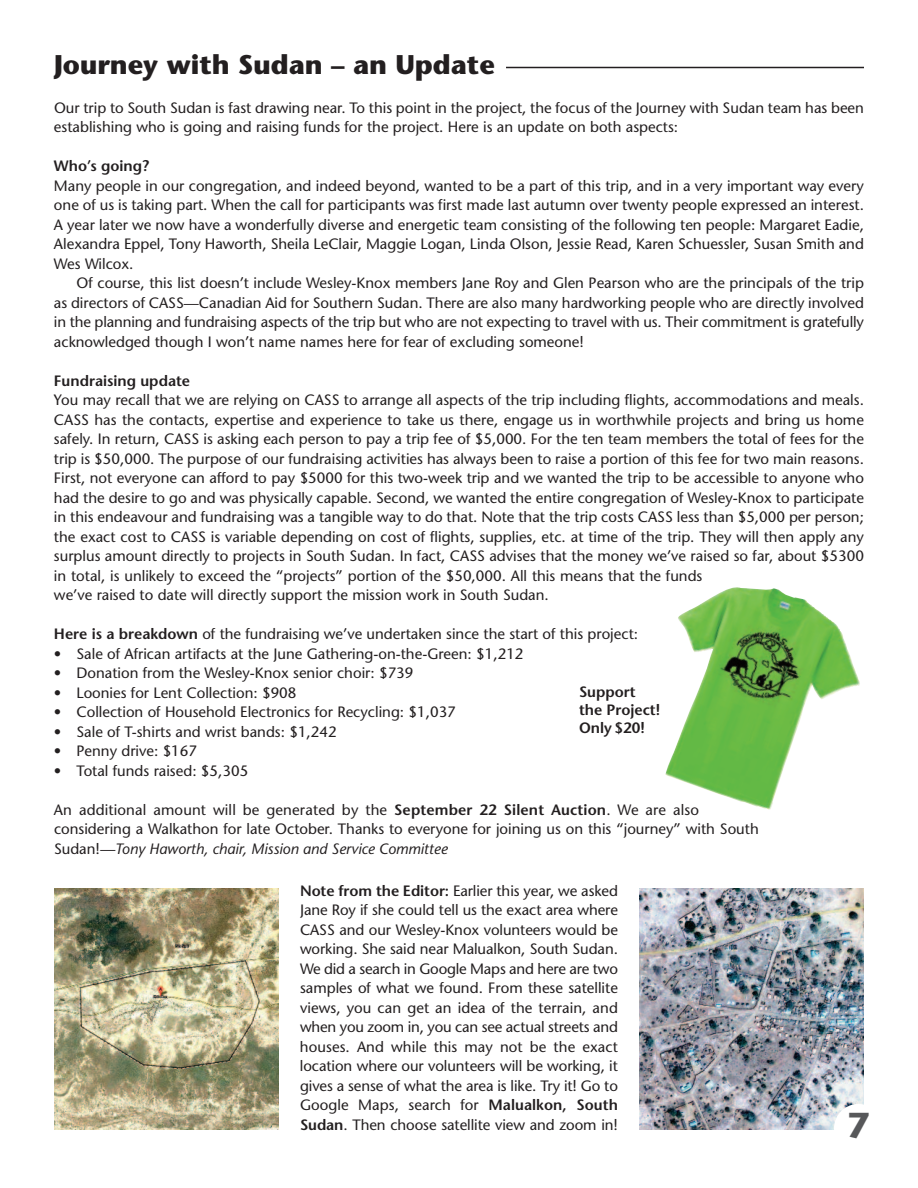
<style>
.page{position:relative;width:918px;height:1188px;background:#fff}
.page>*{position:absolute;margin:0;border:0;box-sizing:border-box;transform-origin:0 0}
.t1{font:700 36px "Stone Sans";color:#57585a}
.t2{font:700 27px "Stone Sans";color:#231f20}
.t3{font:15px/19.5px "Stone Sans";color:#231f20}
.t4{font:600 15px/18px "Stone Sans";color:#231f20}
.s1{font-weight:600}
.s2{font-style:italic}
</style>
<div class="page">
<img style="left:665px;top:587px;width:195px;height:223px">
<img style="left:54px;top:888px;width:225px;height:242px">
<img style="left:639px;top:888px;width:225px;height:242px">
<hr style="left:506px;top:67px;width:358px;height:1px;background:#231f20">
<div style="left:834px;top:1104px;width:49px;height:49px;background:#fff;border-radius:50%"></div>
<h2 class="t2" style="left:54px;top:54px;width:442px">Journey with Sudan – an Update</h2>
<p class="t3" style="left:54px;top:99px;width:811px">Our trip to South Sudan is fast drawing near. To this point in the project, the focus of the Journey with Sudan team has been establishing who is going and raising funds for the project. Here is an update on both aspects:</p>
<p class="t4" style="left:54px;top:159px;width:97px">Who’s going?</p>
<p class="t3" style="left:54px;top:177px;width:812px;text-align:justify">Many people in our congregation, and indeed beyond, wanted to be a part of this trip, and in a very important way every one of us is taking part. When the call for participants was first made last autumn over twenty people expressed an interest.<br>A year later we now have a wonderfully diverse and energetic team consisting of the following ten people: Margaret Eadie, Alexandra Eppel, Tony Haworth, Sheila LeClair, Maggie Logan, Linda Olson, Jessie Read, Karen Schuessler, Susan Smith and Wes Wilcox.</p>
<p class="t3" style="left:54px;top:275px;width:811px;text-align:justify;text-indent:23px">Of course, this list doesn’t include Wesley-Knox members Jane Roy and Glen Pearson who are the principals of the trip as directors of CASS—Canadian Aid for Southern Sudan. There are also many hardworking people who are directly involved in the planning and fundraising aspects of the trip but who are not expecting to travel with us. Their commitment is gratefully acknowledged though I won’t name names here for fear of excluding someone!</p>
<p class="t4" style="left:54px;top:373px;width:138px">Fundraising update</p>
<p class="t3" style="left:54px;top:392px;width:812px">You may recall that we are relying on CASS to arrange all aspects of the trip including flights, accommodations and meals.<br>CASS has the contacts, expertise and experience to take us there, engage us in worthwhile projects and bring us home safely. In return, CASS is asking each person to pay a trip fee of $5,000. For the ten team members the total of fees for the trip is $50,000. The purpose of our fundraising activities has always been to raise a portion of this fee for two main reasons.<br>First, not everyone can afford to pay $5000 for this two-week trip and we wanted the trip to be accessible to anyone who had the desire to go and was physically capable. Second, we wanted the entire congregation of Wesley-Knox to participate in this endeavour and fundraising was a tangible way to do that. Note that the trip costs CASS less than $5,000 per person; the exact cost to CASS is variable depending on cost of flights, supplies, etc. at time of the trip. They will then apply any surplus amount directly to projects in South Sudan. In fact, CASS advises that the money we’ve raised so far, about $5300 in total, is unlikely to exceed the “projects” portion of the $50,000. All this means that the funds<br>we’ve raised to date will directly support the mission work in South Sudan.</p>
<p class="t3" style="left:54px;top:626px;width:586px"><span class="s1">Here is a breakdown</span> of the fundraising we’ve undertaken since the start of this project:</p>
<p class="t3" style="left:54px;top:645px;width:471px">• Sale of African artifacts at the June Gathering-on-the-Green: $1,212</p>
<p class="t3" style="left:54px;top:665px;width:361px">• Donation from the Wesley-Knox senior choir: $739</p>
<p class="t3" style="left:54px;top:684px;width:244px">• Loonies for Lent Collection: $908</p>
<p class="t3" style="left:54px;top:704px;width:403px">• Collection of Household Electronics for Recycling: $1,037</p>
<p class="t3" style="left:54px;top:723px;width:284px">• Sale of T-shirts and wrist bands: $1,242</p>
<p class="t3" style="left:54px;top:743px;width:145px">• Penny drive: $167</p>
<p class="t3" style="left:54px;top:762px;width:196px">• Total funds raised: $5,305</p>
<p class="t3" style="left:54px;top:801px;width:706px">An additional amount will be generated by the <span class="s1">September 22 Silent Auction</span>. We are also considering a Walkathon for late October. Thanks to everyone for joining us on this “journey” with South<br>Sudan!<span class="s2">—Tony Haworth, chair, Mission and Service Committee</span></p>
<p class="t3" style="left:300px;top:882px;width:320px;text-align:justify"><span class="s1">Note from the Editor:</span> Earlier this year, we asked Jane Roy if she could tell us the exact area where CASS and our Wesley-Knox volunteers would be working. She said near Malualkon, South Sudan.<br>We did a search in Google Maps and here are two samples of what we found. From these satellite views, you can get an idea of the terrain, and when you zoom in, you can see actual streets and houses. And while this may not be the exact location where our volunteers will be working, it gives a sense of what the area is like. Try it! Go to Google Maps, search for <span class="s1">Malualkon, South Sudan</span>. Then choose satellite view and zoom in!</p>
<p class="t4" style="left:579px;top:685px;width:83px">Support the Project!<br>Only $20!</p>
<h1 class="t1" style="left:847px;top:1111px;width:24px">7</h1>
</div>
